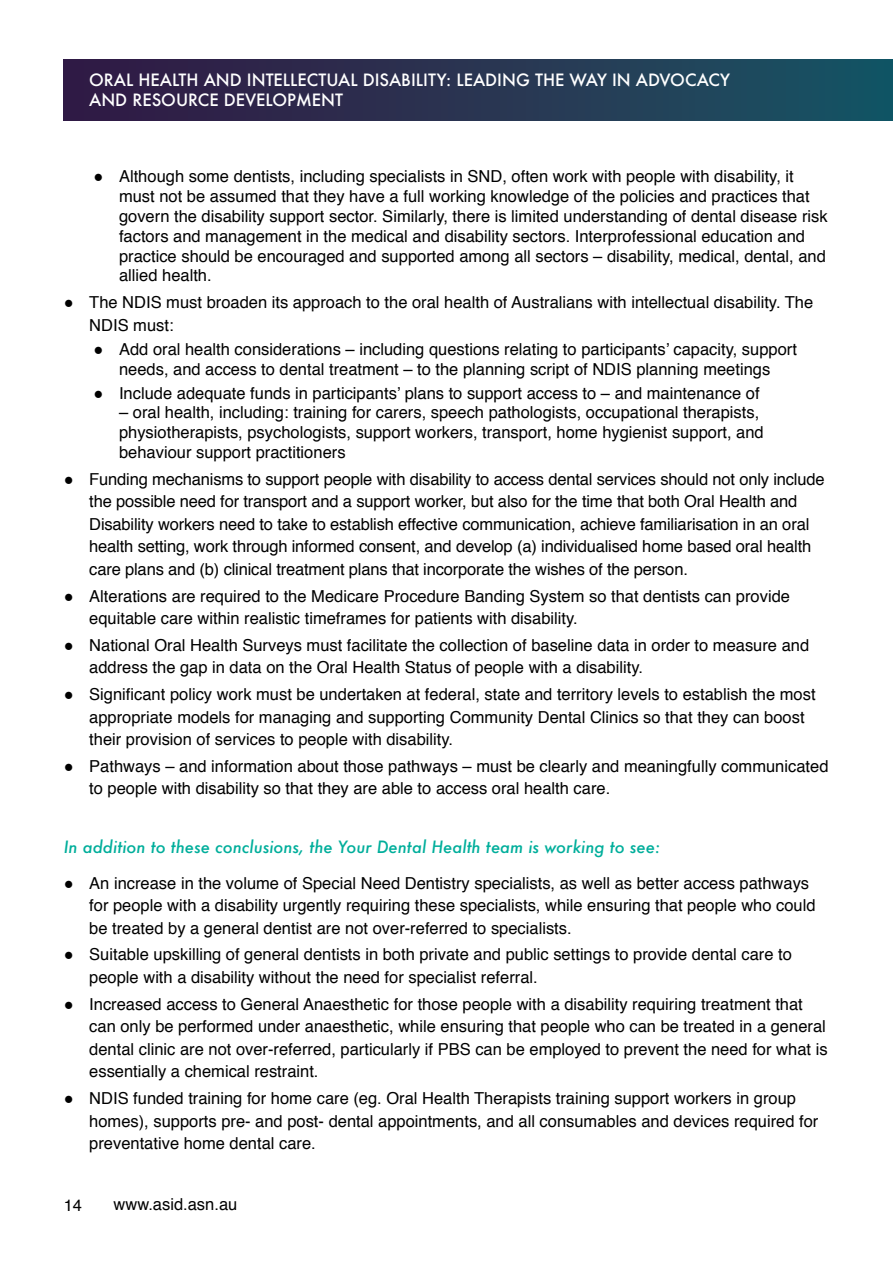
<style>
.page{position:relative;width:893px;height:1263px;background:#fff}
.page>*{position:absolute;margin:0;border:0;box-sizing:border-box;transform-origin:0 0}
.t1{font:16.5px/22.5px "Helvetica";color:#000}
.t2{font:500 16.5px/19.8px "Futura";color:#fff}
.t3{font:italic 500 16.5px "Futura";color:#00ae9b}
</style>
<div class="page">
<div style="left:64px;top:60px;width:829px;height:60px;background:linear-gradient(to right,#341742,#195463)"></div>
<p class="t2" style="left:89px;top:70px;width:642px">ORAL HEALTH AND INTELLECTUAL DISABILITY: LEADING THE WAY IN ADVOCACY<br>AND RESOURCE DEVELOPMENT</p>
<p class="t1" style="left:119px;top:167px;width:710px;line-height:19.8px;text-indent:-26px">● Although some dentists, including specialists in SND, often work with people with disability, it must not be assumed that they have a full working knowledge of the policies and practices that govern the disability support sector. Similarly, there is limited understanding of dental disease risk factors and management in the medical and disability sectors. Interprofessional education and practice should be encouraged and supported among all sectors – disability, medical, dental, and allied health.</p>
<p class="t1" style="left:89px;top:292px;width:725px;text-indent:-26px">● The NDIS must broaden its approach to the oral health of Australians with intellectual disability. The<br>NDIS must:</p>
<p class="t1" style="left:94px;top:340px;width:705px;line-height:19.8px;text-align:center">● Add oral health considerations – including questions relating to participants’ capacity, support needs, and access to dental treatment – to the planning script of NDIS planning meetings</p>
<p class="t1" style="left:94px;top:382px;width:668px">● Include adequate funds in participants’ plans to support access to – and maintenance of</p>
<p class="t1" style="left:119px;top:403px;width:646px;line-height:19.8px">– oral health, including: training for carers, speech pathologists, occupational therapists, physiotherapists, psychologists, support workers, transport, home hygienist support, and behaviour support practitioners</p>
<p class="t1" style="left:89px;top:468px;width:737px;text-indent:-26px">● Funding mechanisms to support people with disability to access dental services should not only include the possible need for transport and a support worker, but also for the time that both Oral Health and Disability workers need to take to establish effective communication, achieve familiarisation in an oral health setting, work through informed consent, and develop (a) individualised home based oral health care plans and (b) clinical treatment plans that incorporate the wishes of the person.</p>
<p class="t1" style="left:89px;top:585px;width:702px;text-indent:-26px">● Alterations are required to the Medicare Procedure Banding System so that dentists can provide equitable care within realistic timeframes for patients with disability.</p>
<p class="t1" style="left:89px;top:634px;width:721px;text-indent:-26px">● National Oral Health Surveys must facilitate the collection of baseline data in order to measure and address the gap in data on the Oral Health Status of people with a disability.</p>
<p class="t1" style="left:89px;top:684px;width:728px;text-indent:-26px">● Significant policy work must be undertaken at federal, state and territory levels to establish the most appropriate models for managing and supporting Community Dental Clinics so that they can boost their provision of services to people with disability.</p>
<p class="t1" style="left:89px;top:755px;width:741px;text-indent:-26px">● Pathways – and information about those pathways – must be clearly and meaningfully communicated to people with disability so that they are able to access oral health care.</p>
<p class="t3" style="left:64px;top:836px;width:598px">In addition to these conclusions, the Your Dental Health team is working to see:</p>
<p class="t1" style="left:89px;top:872px;width:728px;text-indent:-26px">● An increase in the volume of Special Need Dentistry specialists, as well as better access pathways for people with a disability urgently requiring these specialists, while ensuring that people who could be treated by a general dentist are not over-referred to specialists.</p>
<p class="t1" style="left:89px;top:944px;width:704px;text-indent:-26px">● Suitable upskilling of general dentists in both private and public settings to provide dental care to people with a disability without the need for specialist referral.</p>
<p class="t1" style="left:89px;top:993px;width:740px;text-indent:-26px">● Increased access to General Anaesthetic for those people with a disability requiring treatment that can only be performed under anaesthetic, while ensuring that people who can be treated in a general dental clinic are not over-referred, particularly if PBS can be employed to prevent the need for what is essentially a chemical restraint.</p>
<p class="t1" style="left:89px;top:1087px;width:731px;text-indent:-26px">● NDIS funded training for home care (eg. Oral Health Therapists training support workers in group homes), supports pre- and post- dental appointments, and all consumables and devices required for preventative home dental care.</p>
<p class="t1" style="left:64px;top:1194px;width:20px">14</p>
<p class="t1" style="left:114px;top:1193px;width:125px">www.asid.asn.au</p>
</div>
